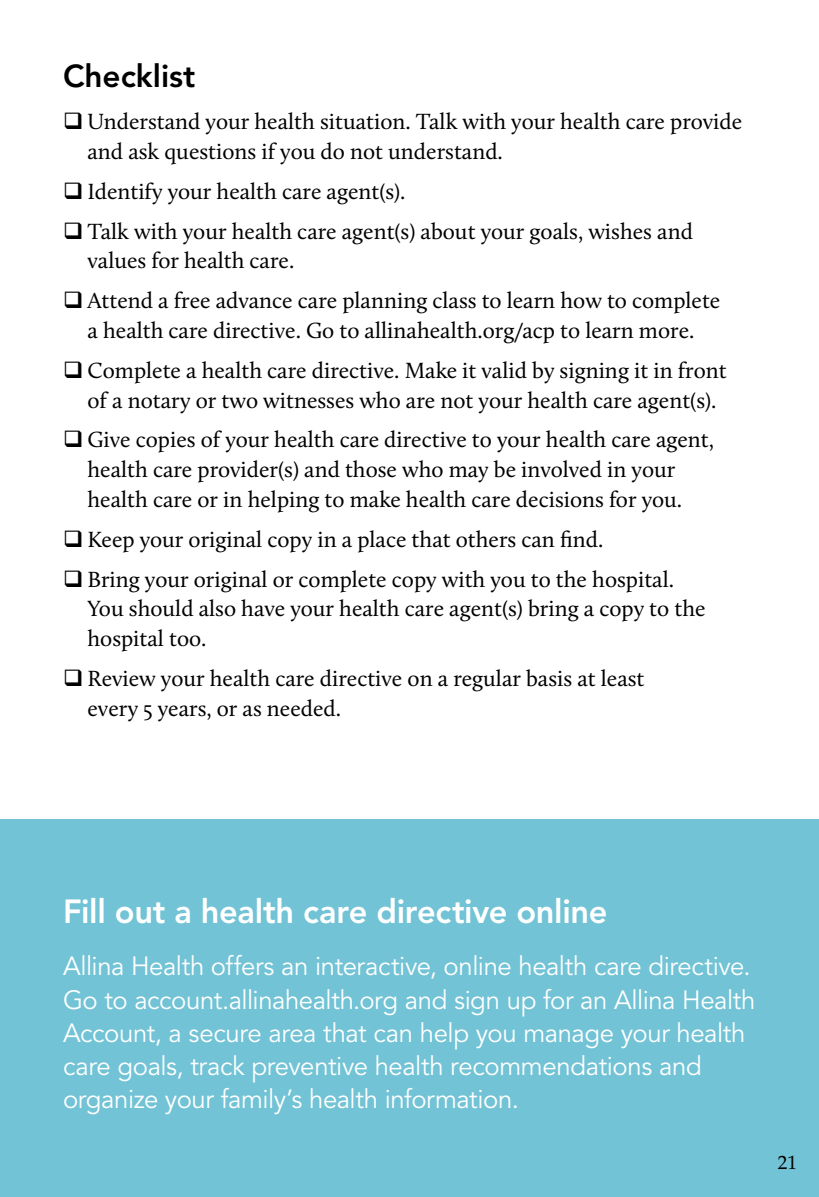
<style>
.page{position:relative;width:819px;height:1197px;background:#fff}
.page>*{position:absolute;margin:0;border:0;box-sizing:border-box;transform-origin:0 0}
.t1{font:800 33.25px "Avenir LT Std";letter-spacing:-.01em;color:#fff}
.t2{font:800 31.5px "Avenir LT Std";color:#000}
.t3{font:26.25px/33.2px "Avenir LT Std";letter-spacing:-.015em;color:#fff}
.t4{font:22.75px/39.9px "Calluna";color:#000}
.t5{font:19.25px "Palatino";color:#000}
</style>
<div class="page">
<div style="left:0;top:819px;width:819px;height:378px;background:#71c3d5"></div>
<h2 class="t2" style="left:63px;top:57px;width:134px">Checklist</h2>
<p class="t4" style="left:88px;top:106px;width:656px;line-height:29.8px">Understand your health situation. Talk with your health care provide and ask questions if you do not understand.</p>
<p class="t4" style="left:88px;top:171px;width:607px">Identify your health care agent(s).<br>Talk with your health care agent(s) about your goals, wishes and</p>
<p class="t4" style="left:88px;top:241px;width:634px">values for health care.<br>Attend a free advance care planning class to learn how to complete</p>
<p class="t4" style="left:88px;top:310px;width:641px">a health care directive. Go to allinahealth.org/acp to learn more.<br>Complete a health care directive. Make it valid by signing it in front</p>
<p class="t4" style="left:88px;top:380px;width:631px">of a notary or two witnesses who are not your health care agent(s).<br>Give copies of your health care directive to your health care agent,</p>
<p class="t4" style="left:88px;top:454px;width:596px;line-height:29.8px">health care provider(s) and those who may be involved in your health care or in helping to make health care decisions for you.</p>
<p class="t4" style="left:88px;top:519px;width:588px">Keep your original copy in a place that others can find.<br>Bring your original or complete copy with you to the hospital.</p>
<p class="t4" style="left:88px;top:594px;width:620px;line-height:29.8px">You should also have your health care agent(s) bring a copy to the hospital too.</p>
<p class="t4" style="left:88px;top:663px;width:559px;line-height:29.8px">Review your health care directive on a regular basis at least every 5 years, or as needed.</p>
<h1 class="t1" style="left:63px;top:892px;width:546px">Fill out a health care directive online</h1>
<p class="t3" style="left:63px;top:950px;width:694px">Allina Health offers an interactive, online health care directive.<br>Go to account.allinahealth.org and sign up for an Allina Health Account, a secure area that can help you manage your health care goals, track preventive health recommendations and organize your family’s health information.</p>
<p class="t5" style="left:778px;top:1152px;width:21px">21</p>
</div>
